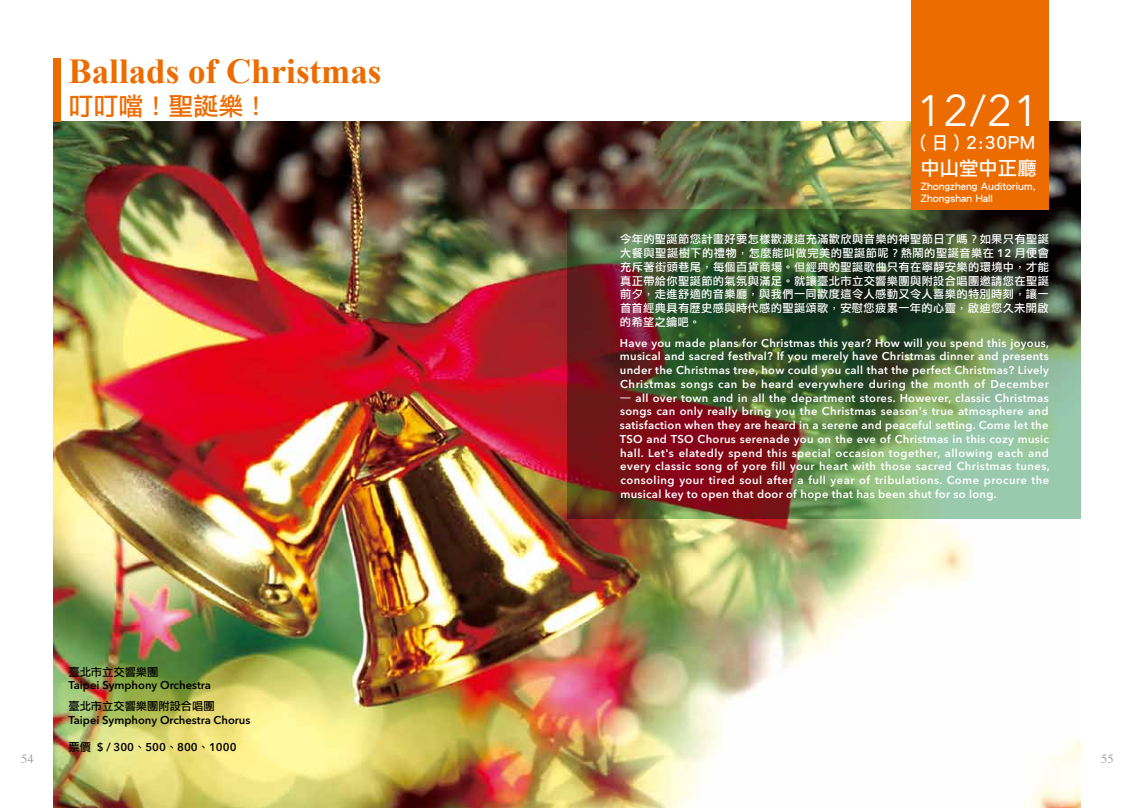
<style>
.page{position:relative;width:1134px;height:808px;background:#fff}
.page>*{position:absolute;margin:0;border:0;box-sizing:border-box;transform-origin:0 0}
.t1{font:43.75px "Avenir Next LT Pro";color:#fff}
.t2{font:700 35px "Times New Roman";color:#ed6c00}
.t3{font:25px "Li Hei Pro";color:#ed6c00}
.t4{font:19.38px "Li Hei Pro";color:#fff}
.t5{font:17.5px "Li Hei Pro";color:#fff}
.t6{font:12.5px "Times";color:#9fa0a0}
.t7{font:600 11.25px/13.8px "Avenir Next LT Pro";letter-spacing:.03em;color:#fff;text-align:justify}
.t8{font:11.25px/13.8px "DF Li Hei Std W5";letter-spacing:.03em;color:#fff;text-align:justify}
.t9{font:600 11.25px/13.5px "Avenir Next LT Pro";color:#000}
.t10{font:10px/12px "Li Hei Pro";color:#fff}
.s1{font-family:"DF Li Hei Std W5";font-weight:400}
.s2{font-family:"Avenir Next LT Pro";font-weight:600}
</style>
<div class="page">
<img style="left:53px;top:122px;width:1028px;height:686px">
<img style="left:567px;top:209px;width:514px;height:309px">
<div style="left:53px;top:58px;width:7px;height:63px;background:#ed6c00"></div>
<div style="left:912px;top:0;width:137px;height:209px;background:#ed6c00"></div>
<p class="t2" style="left:68px;top:48px;width:315px">Ballads of Christmas</p>
<p class="t3" style="left:68px;top:93px;width:201px">叮叮噹！聖誕樂！</p>
<p class="t1" style="left:917px;top:85px;width:124px">12/21</p>
<p class="t4" style="left:920px;top:158px;width:118px">中山堂中正廳</p>
<p class="t10" style="left:920px;top:181px;width:117px">Zhongzheng Auditorium,<br>Zhongshan Hall</p>
<p class="t5" style="left:920px;top:134px;width:116px">( 日 ) 2:30PM</p>
<p class="t9" style="left:68px;top:665px;width:144px"><span class="s1">臺北市立交響樂團<br></span>Taipei Symphony Orchestra</p>
<p class="t9" style="left:68px;top:700px;width:183px"><span class="s1">臺北市立交響樂團附設合唱團<br></span>Taipei Symphony Orchestra Chorus</p>
<p class="t9" style="left:69px;top:740px;width:169px"><span class="s1">票價</span> $ / 300<span class="s1">、</span>500<span class="s1">、</span>800<span class="s1">、</span>1000</p>
<p class="t8" style="left:620px;top:232px;width:431px">今年的聖誕節您計畫好要怎樣歡渡這充滿歡欣與音樂的神聖節日了嗎？如果只有聖誕大餐與聖誕樹下的禮物，怎麼能叫做完美的聖誕節呢？熱鬧的聖誕音樂在 <span class="s2">12</span> 月便會充斥著街頭巷尾，每個百貨商場。但經典的聖誕歌曲只有在寧靜安樂的環境中，才能真正帶給你聖誕節的氣氛與滿足。就讓臺北市立交響樂團與附設合唱團邀請您在聖誕前夕，走進舒適的音樂廳，與我們一同歡度這令人感動又令人喜樂的特別時刻，讓一首首經典具有歷史感與時代感的聖誕頌歌，安慰您疲累一年的心靈，啟迪您久未開啟的希望之鑰吧。</p>
<p class="t7" style="left:620px;top:336px;width:431px">Have you made plans for Christmas this year? How will you spend this joyous, musical and sacred festival? If you merely have Christmas dinner and presents under the Christmas tree, how could you call that the perfect Christmas? Lively Christmas songs can be heard everywhere during the month of December</p>
<p class="t7" style="left:620px;top:391px;width:431px"><span class="s1">—</span> all over town and in all the department stores. However, classic Christmas songs can only really bring you the Christmas season's true atmosphere and satisfaction when they are heard in a serene and peaceful setting. Come let the TSO and TSO Chorus serenade you on the eve of Christmas in this cozy music hall. Let's elatedly spend this special occasion together, allowing each and every classic song of yore fill your heart with those sacred Christmas tunes, consoling your tired soul after a full year of tribulations. Come procure the musical key to open that door of hope that has been shut for so long.</p>
<p class="t6" style="left:21px;top:747px;width:14px">54</p>
<p class="t6" style="left:1101px;top:747px;width:14px">55</p>
</div>
